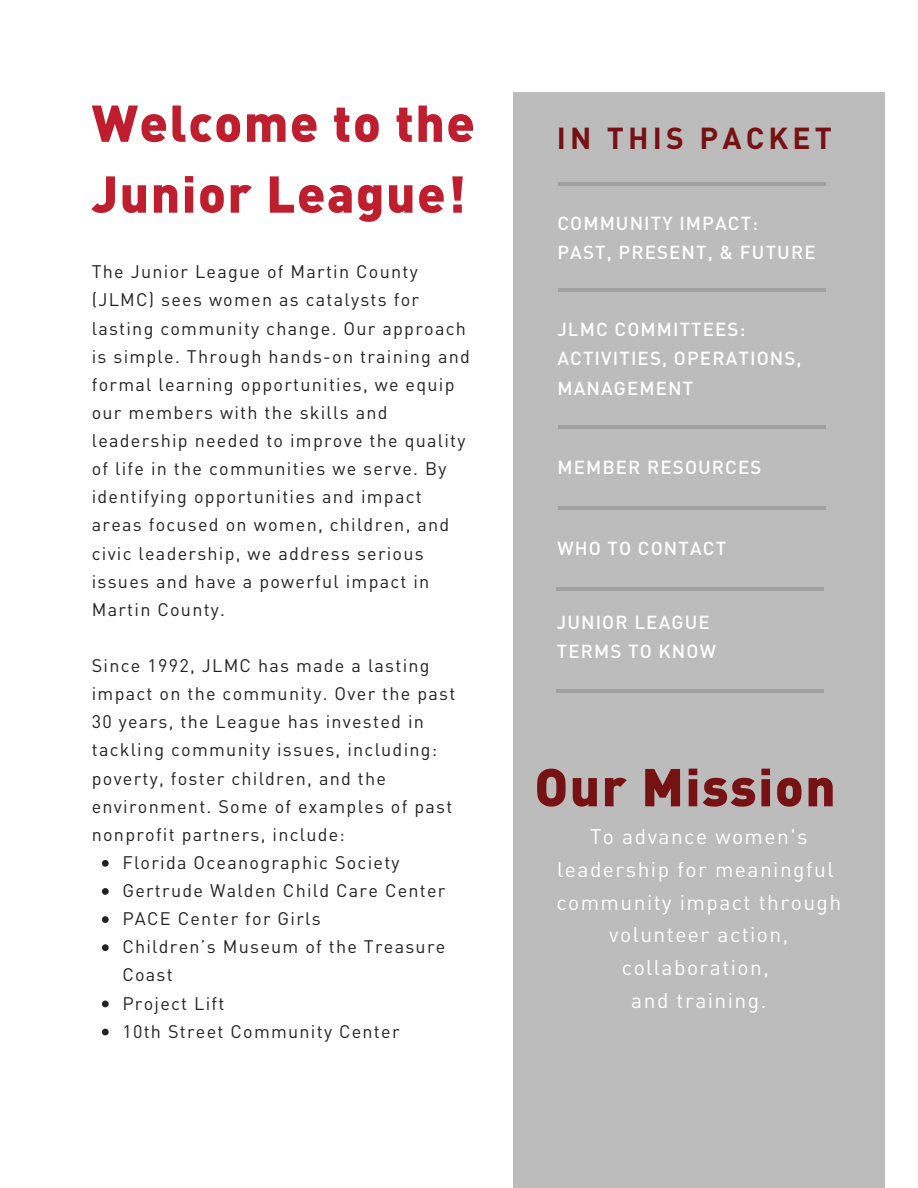
<style>
.page{position:relative;width:918px;height:1188px;background:#fff}
.page>*{position:absolute;margin:0;border:0;box-sizing:border-box;transform-origin:0 0}
.t1{font:900 52.5px "DINOT";letter-spacing:.03em;color:#761213}
.t2{font:900 51px/70.8px "DINOT";letter-spacing:.03em;color:#bf1e2e}
.t3{font:700 30px "DINOT";letter-spacing:.14em;color:#761213}
.t4{font:21px/32.7px "DINOT";letter-spacing:.07em;color:#fff;text-align:center}
.t5{font:500 18.75px/29.2px "DINOT";letter-spacing:.06em;color:#fff}
.t6{font:18px/28.2px "DINOT";letter-spacing:.07em;color:#222}
</style>
<div class="page">
<div style="left:513px;top:92px;width:372px;height:1096px;background:#bcbcbc"></div>
<hr style="left:558px;top:289px;width:268px;height:3px;background:#000">
<hr style="left:558px;top:426px;width:268px;height:3px;background:#000">
<hr style="left:558px;top:506px;width:268px;height:3px;background:#000">
<hr style="left:556px;top:689px;width:268px;height:3px;background:#000">
<hr style="left:558px;top:183px;width:268px;height:3px;background:#000">
<svg style="left:102px;top:860px;width:7px;height:7px"></svg>
<svg style="left:102px;top:888px;width:7px;height:7px"></svg>
<svg style="left:102px;top:916px;width:7px;height:7px"></svg>
<svg style="left:102px;top:944px;width:7px;height:7px"></svg>
<svg style="left:102px;top:1001px;width:7px;height:6px"></svg>
<svg style="left:102px;top:1029px;width:7px;height:6px"></svg>
<hr style="left:556px;top:587px;width:268px;height:3px;background:#000">
<p class="t2" style="left:92px;top:86px;width:385px">Welcome to the<br>Junior League!</p>
<p class="t6" style="left:92px;top:257px;width:380px">The Junior League of Martin County (JLMC) sees women as catalysts for lasting community change. Our approach is simple. Through hands-on training and formal learning opportunities, we equip our members with the skills and leadership needed to improve the quality of life in the communities we serve. By identifying opportunities and impact areas focused on women, children, and civic leadership, we address serious issues and have a powerful impact in Martin County.</p>
<p class="t6" style="left:92px;top:651px;width:365px">Since 1992, JLMC has made a lasting impact on the community. Over the past 30 years, the League has invested in tackling community issues, including: poverty, foster children, and the environment. Some of examples of past nonprofit partners, include:</p>
<p class="t6" style="left:122px;top:848px;width:279px">Florida Oceanographic Society</p>
<p class="t6" style="left:122px;top:876px;width:325px">Gertrude Walden Child Care Center</p>
<p class="t6" style="left:122px;top:904px;width:200px">PACE Center for Girls</p>
<p class="t6" style="left:122px;top:932px;width:325px">Children’s Museum of the Treasure<br>Coast</p>
<p class="t6" style="left:122px;top:988px;width:104px">Project Lift</p>
<p class="t6" style="left:122px;top:1016px;width:279px">10th Street Community Center</p>
<p class="t3" style="left:557px;top:117px;width:277px">IN THIS PACKET</p>
<p class="t5" style="left:557px;top:207px;width:202px">COMMUNITY IMPACT:</p>
<p class="t5" style="left:557px;top:237px;width:260px">PAST, PRESENT, &amp; FUTURE</p>
<p class="t5" style="left:557px;top:314px;width:246px">JLMC COMMITTEES:<br>ACTIVITIES, OPERATIONS,<br>MANAGEMENT</p>
<p class="t5" style="left:557px;top:452px;width:206px">MEMBER RESOURCES</p>
<p class="t5" style="left:557px;top:533px;width:170px">WHO TO CONTACT</p>
<p class="t5" style="left:557px;top:607px;width:154px">JUNIOR LEAGUE</p>
<p class="t5" style="left:557px;top:636px;width:161px">TERMS TO KNOW</p>
<p class="t1" style="left:535px;top:752px;width:303px">Our Mission</p>
<p class="t4" style="left:557px;top:820px;width:278px">To advance women's leadership for meaningful</p>
<p class="t4" style="left:556px;top:885px;width:286px">community impact through volunteer action, collaboration,</p>
<p class="t4" style="left:631px;top:983px;width:137px">and training.</p>
</div>
